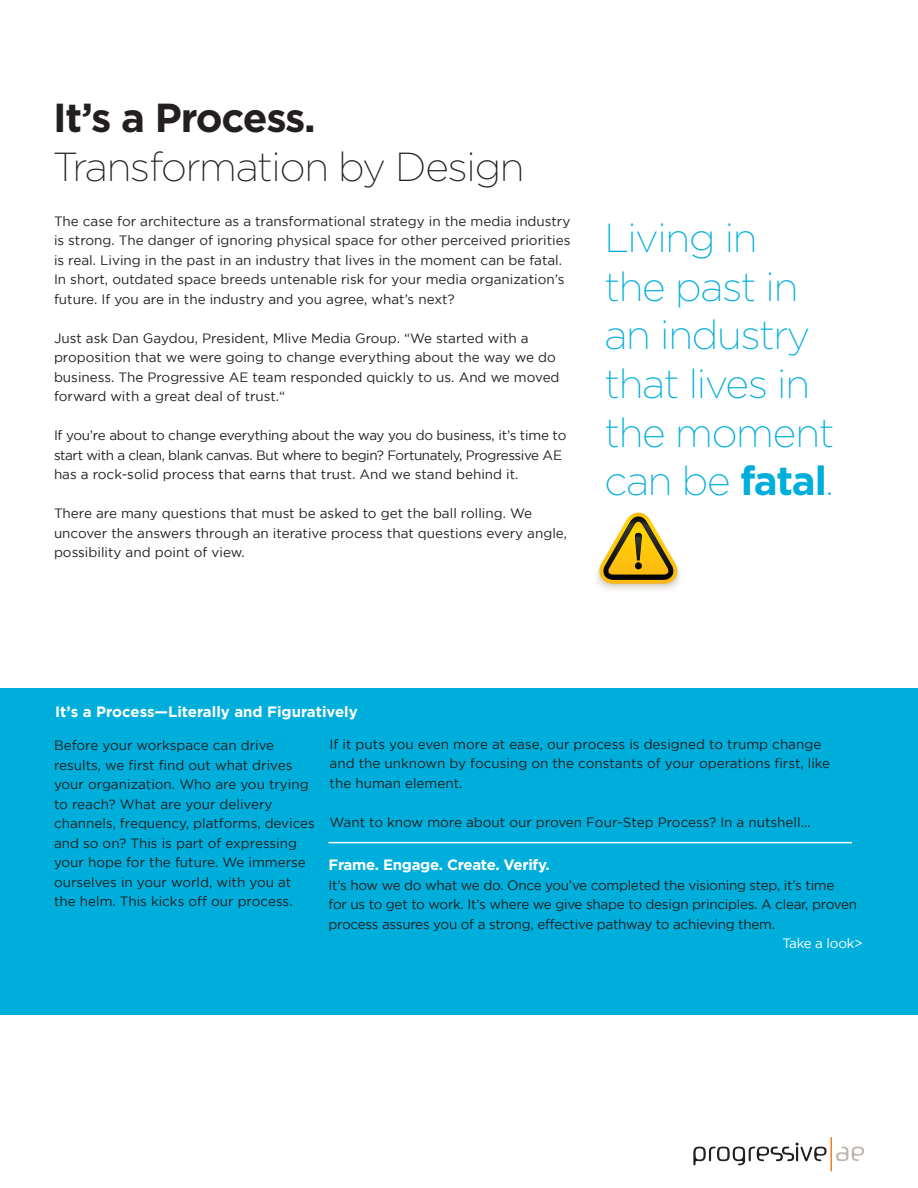
<style>
.page{position:relative;width:918px;height:1188px;background:#fff}
.page>*{position:absolute;margin:0;border:0;box-sizing:border-box;transform-origin:0 0}
.t1{font:200 40.5px/48.6px "Gotham";letter-spacing:-.03em;color:#00aedc}
.t2{font:200 40.5px "Gotham";letter-spacing:-.03em;color:#231f20}
.t3{font:700 40.5px "Gotham";letter-spacing:-.03em;color:#231f20}
.t4{font:700 15px "Gotham";letter-spacing:-.015em;color:#fff}
.t5{font:13.5px/19.5px "Gotham";color:#231f20}
.t6{font:13.5px/19.5px "Gotham";letter-spacing:-.02em;color:#231f20}
.t7{font:13.5px "Gotham";letter-spacing:-.02em;color:#fff}
.s1{font-weight:700}
.s2{color:#00aeef}
</style>
<div class="page">
<div style="left:0;top:688px;width:918px;height:328px;background:#00aedc"></div>
<svg style="left:597px;top:512px;width:83px;height:78px"></svg>
<hr style="left:328px;top:842px;width:524px;height:1px;background:#fff">
<svg style="left:693px;top:1143px;width:134px;height:22px"></svg>
<svg style="left:836px;top:1147px;width:28px;height:14px"></svg>
<hr style="left:830px;top:1137px;width:2px;height:34px;background:#f48026">
<p class="t3" style="left:53px;top:94px;width:264px">It’s a Process.</p>
<p class="t2" style="left:53px;top:145px;width:473px">Transformation by Design</p>
<p class="t5" style="left:54px;top:211px;width:518px">The case for architecture as a transformational strategy in the media industry is strong. The danger of ignoring physical space for other perceived priorities is real. Living in the past in an industry that lives in the moment can be fatal.<br>In short, outdated space breeds untenable risk for your media organization’s future. If you are in the industry and you agree, what’s next?</p>
<p class="t5" style="left:54px;top:328px;width:507px">Just ask Dan Gaydou, President, Mlive Media Group. “We started with a proposition that we were going to change everything about the way we do business. The Progressive AE team responded quickly to us. And we moved forward with a great deal of trust.“</p>
<p class="t6" style="left:54px;top:426px;width:514px">If you’re about to change everything about the way you do business, it’s time to start with a clean, blank canvas. But where to begin? Fortunately, Progressive AE has a rock-solid process that earns that trust. And we stand behind it.</p>
<p class="t5" style="left:54px;top:504px;width:515px">There are many questions that must be asked to get the ball rolling. We uncover the answers through an iterative process that questions every angle, possibility and point of view.</p>
<p class="t1" style="left:604px;top:213px;width:231px">Living in<br>the past in an industry that lives in the moment can be <span class="s1">fatal</span><span class="s2">.</span></p>
<p class="t4" style="left:55px;top:703px;width:304px">It’s a Process—Literally and Figuratively</p>
<p class="t5" style="left:54px;top:735px;width:262px">Before your workspace can drive results, we first find out what drives your organization. Who are you trying to reach? What are your delivery channels, frequency, platforms, devices and so on? This is part of expressing your hope for the future. We immerse ourselves in your world, with you at the helm. This kicks off our process.</p>
<p class="t5" style="left:330px;top:734px;width:502px">If it puts you even more at ease, our process is designed to trump change and the unknown by focusing on the constants of your operations first, like the human element.</p>
<p class="t5" style="left:330px;top:812px;width:482px">Want to know more about our proven Four-Step Process? In a nutshell…</p>
<p class="t4" style="left:328px;top:856px;width:223px">Frame. Engage. Create. Verify.</p>
<p class="t6" style="left:328px;top:875px;width:530px">It’s how we do what we do. Once you’ve completed the visioning step, it’s time<br>for us to get to work. It’s where we give shape to design principles. A clear, proven process assures you of a strong, effective pathway to achieving them.</p>
<p class="t7" style="left:782px;top:936px;width:82px">Take a look&gt;</p>
</div>
